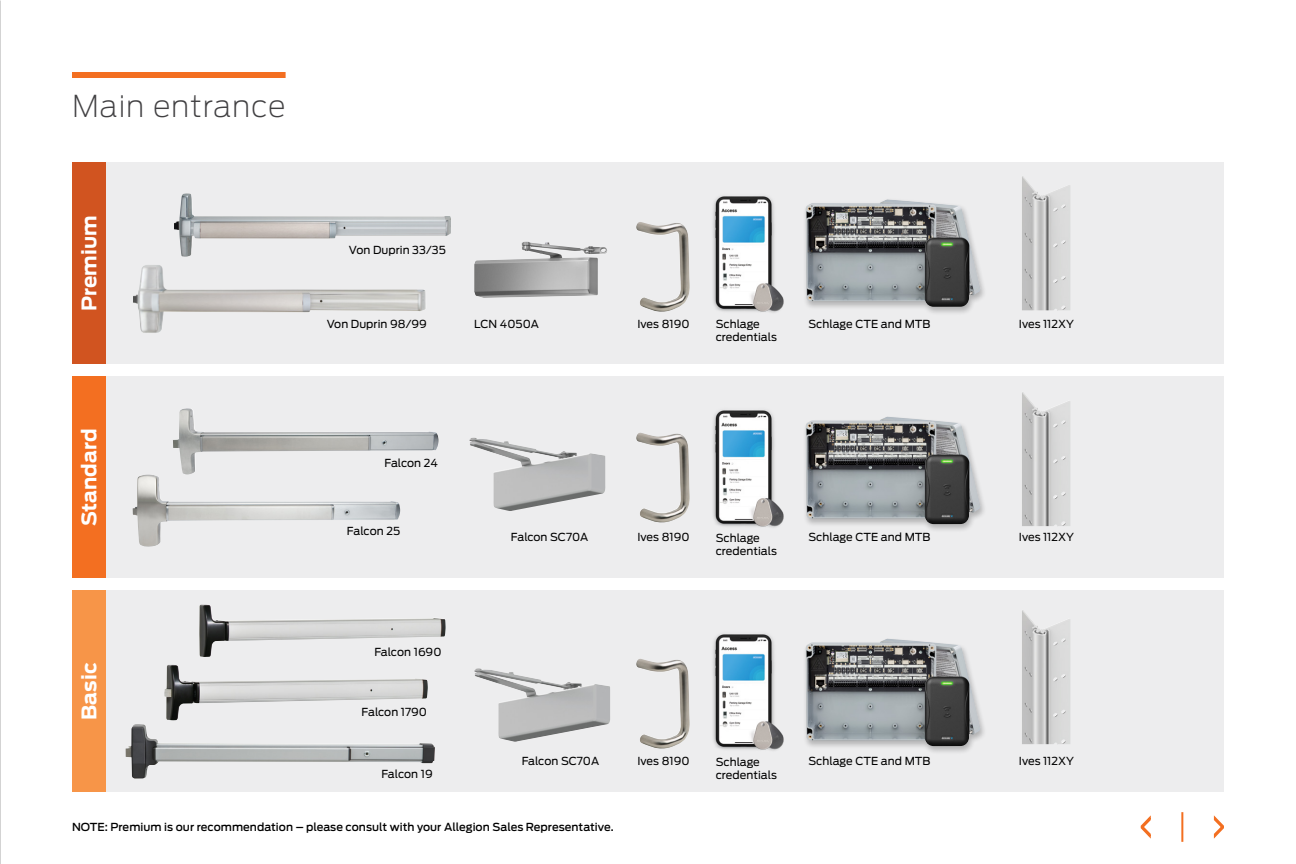
<style>
.page{position:relative;width:1296px;height:864px;background:#fff}
.page>*{position:absolute;margin:0;border:0;box-sizing:border-box;transform-origin:0 0}
.t1{font:200 30px "Antenna";letter-spacing:.025em;color:#414042}
.t2{font:700 20px "Antenna";letter-spacing:.005em;color:#fff}
.t3{font:11px/13px "Antenna";letter-spacing:.005em;color:#000}
.t4{font:500 11px "Antenna";letter-spacing:.005em;color:#000}
</style>
<div class="page">
<img style="left:0;top:0;width:1px;height:864px">
<div style="left:72px;top:163px;width:1152px;height:201px;background:#ededee"></div>
<div style="left:72px;top:377px;width:1152px;height:201px;background:#ededee"></div>
<div style="left:72px;top:591px;width:1152px;height:201px;background:#ededee"></div>
<div style="left:72px;top:72px;width:214px;height:6px;background:#f36f21"></div>
<div style="left:72px;top:163px;width:33px;height:201px;background:#d15420"></div>
<div style="left:72px;top:377px;width:33px;height:201px;background:#f36f21"></div>
<div style="left:72px;top:591px;width:33px;height:201px;background:#f79548"></div>
<img style="left:174px;top:193px;width:277px;height:64px">
<img style="left:133px;top:265px;width:293px;height:68px">
<img style="left:474px;top:242px;width:133px;height:56px">
<img style="left:173px;top:408px;width:266px;height:66px">
<img style="left:133px;top:474px;width:267px;height:73px">
<img style="left:199px;top:604px;width:247px;height:53px">
<img style="left:164px;top:665px;width:264px;height:55px">
<img style="left:126px;top:724px;width:309px;height:55px">
<img style="left:469px;top:438px;width:137px;height:73px">
<img style="left:474px;top:668px;width:136px;height:74px">
<img style="left:1022px;top:176px;width:48px;height:134px">
<img style="left:1022px;top:392px;width:48px;height:134px">
<img style="left:1022px;top:610px;width:48px;height:134px">
<img style="left:636px;top:222px;width:54px;height:90px">
<img style="left:636px;top:433px;width:54px;height:89px">
<img style="left:636px;top:659px;width:54px;height:90px">
<div style="left:802px;top:198px;width:185px;height:117px;background:#000;opacity:.25"></div>
<img style="left:805px;top:199px;width:176px;height:108px">
<div style="left:802px;top:415px;width:185px;height:118px;background:#000;opacity:.25"></div>
<img style="left:805px;top:417px;width:176px;height:107px">
<div style="left:802px;top:637px;width:185px;height:118px;background:#000;opacity:.25"></div>
<img style="left:805px;top:639px;width:176px;height:107px">
<img style="left:713px;top:196px;width:71px;height:117px">
<img style="left:713px;top:410px;width:71px;height:118px">
<img style="left:713px;top:634px;width:71px;height:117px">
<hr style="left:1181px;top:812px;width:2px;height:30px;background:#f36f21">
<svg style="left:1140px;top:815px;width:11px;height:24px"></svg>
<svg style="left:1213px;top:815px;width:11px;height:24px"></svg>
<h1 class="t1" style="left:72px;top:87px;width:215px">Main entrance</h1>
<h2 class="t2" style="left:75px;top:311px;width:97px;rotate:-90deg">Premium</h2>
<h2 class="t2" style="left:75px;top:526px;width:100px;rotate:-90deg">Standard</h2>
<p class="t3" style="left:349px;top:243px;width:98px">Von Duprin 33/35</p>
<p class="t3" style="left:327px;top:317px;width:102px">Von Duprin 98/99</p>
<p class="t3" style="left:474px;top:317px;width:66px">LCN 4050A</p>
<p class="t3" style="left:384px;top:457px;width:55px">Falcon 24</p>
<p class="t3" style="left:347px;top:525px;width:55px">Falcon 25</p>
<p class="t3" style="left:511px;top:531px;width:79px">Falcon SC70A</p>
<p class="t3" style="left:637px;top:317px;width:54px">Ives 8190</p>
<p class="t3" style="left:716px;top:317px;width:63px">Schlage credentials</p>
<p class="t3" style="left:809px;top:317px;width:123px">Schlage CTE and MTB</p>
<p class="t3" style="left:637px;top:531px;width:54px">Ives 8190</p>
<p class="t3" style="left:716px;top:531px;width:63px">Schlage credentials</p>
<p class="t3" style="left:809px;top:531px;width:123px">Schlage CTE and MTB</p>
<h2 class="t2" style="left:75px;top:720px;width:59px;rotate:-90deg">Basic</h2>
<p class="t3" style="left:374px;top:645px;width:69px">Falcon 1690</p>
<p class="t3" style="left:362px;top:705px;width:67px">Falcon 1790</p>
<p class="t3" style="left:381px;top:768px;width:53px">Falcon 19</p>
<p class="t3" style="left:522px;top:755px;width:79px">Falcon SC70A</p>
<p class="t4" style="left:72px;top:820px;width:543px">NOTE: Premium is our recommendation – please consult with your Allegion Sales Representative.</p>
<p class="t3" style="left:637px;top:755px;width:54px">Ives 8190</p>
<p class="t3" style="left:716px;top:755px;width:63px">Schlage credentials</p>
<p class="t3" style="left:809px;top:755px;width:123px">Schlage CTE and MTB</p>
<p class="t3" style="left:1019px;top:317px;width:57px">Ives 112XY</p>
<p class="t3" style="left:1019px;top:531px;width:57px">Ives 112XY</p>
<p class="t3" style="left:1019px;top:755px;width:57px">Ives 112XY</p>
</div>
